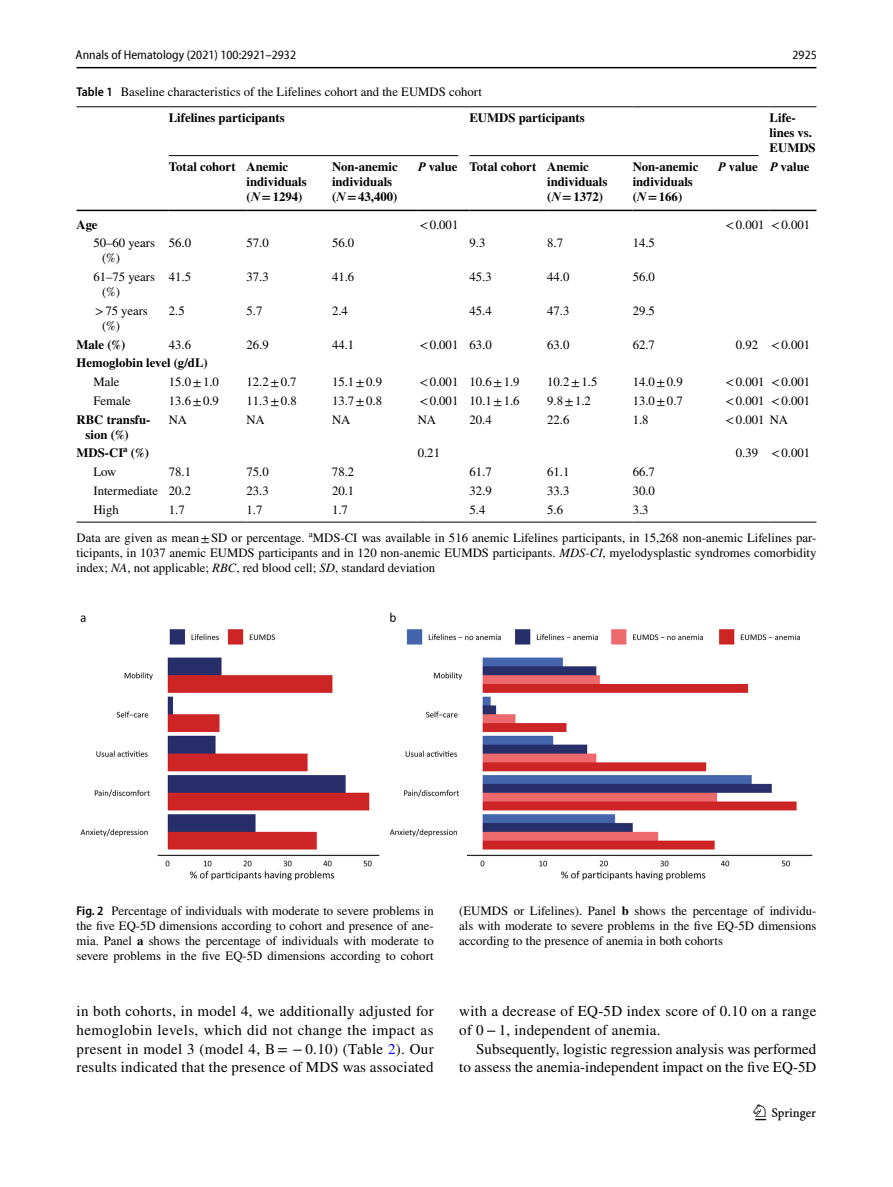
<style>
.page{position:relative;width:893px;height:1187px;background:#fff}
.page>*{position:absolute;margin:0;border:0;box-sizing:border-box;transform-origin:0 0}
.t1{font:22.5px "Springnew Regular 3";color:#000}
.t2{font:15px/18.8px "STIX";letter-spacing:.015em;color:#000;text-align:justify}
.t3{font:12.75px/15px "STIX";color:#000;text-align:justify}
.t4{font:700 12.75px/15px "STIX";color:#000}
.t5{font:semi-condensed 12.75px "Myriad Pro Unic";color:#000}
.s1{font-family:"Myriad Pro";font-weight:600;font-stretch:semi-condensed}
.s2{font-family:"Times New Roman";font-style:italic}
.s3{font-style:italic}
.s4{font-weight:700}
.s5{color:#00f}
</style>
<div class="page">
<hr style="left:77px;top:67px;width:739px;height:1px;background:#000">
<hr style="left:77px;top:106px;width:92px;height:1px;background:#000">
<hr style="left:169px;top:106px;width:77px;height:1px;background:#000">
<hr style="left:246px;top:106px;width:86px;height:1px;background:#000">
<hr style="left:332px;top:106px;width:86px;height:1px;background:#000">
<hr style="left:418px;top:106px;width:51px;height:1px;background:#000">
<hr style="left:469px;top:106px;width:78px;height:1px;background:#000">
<hr style="left:547px;top:106px;width:86px;height:1px;background:#000">
<hr style="left:633px;top:106px;width:85px;height:1px;background:#000">
<hr style="left:718px;top:106px;width:52px;height:1px;background:#000">
<hr style="left:770px;top:106px;width:46px;height:1px;background:#000">
<hr style="left:77px;top:210px;width:92px;height:1px;background:#000">
<hr style="left:169px;top:210px;width:77px;height:1px;background:#000">
<hr style="left:246px;top:210px;width:86px;height:1px;background:#000">
<hr style="left:332px;top:210px;width:86px;height:1px;background:#000">
<hr style="left:418px;top:210px;width:51px;height:1px;background:#000">
<hr style="left:469px;top:210px;width:78px;height:1px;background:#000">
<hr style="left:547px;top:210px;width:86px;height:1px;background:#000">
<hr style="left:633px;top:210px;width:85px;height:1px;background:#000">
<hr style="left:718px;top:210px;width:52px;height:1px;background:#000">
<hr style="left:770px;top:210px;width:46px;height:1px;background:#000">
<hr style="left:77px;top:521px;width:92px;height:1px;background:#000">
<hr style="left:169px;top:521px;width:77px;height:1px;background:#000">
<hr style="left:246px;top:521px;width:86px;height:1px;background:#000">
<hr style="left:332px;top:521px;width:86px;height:1px;background:#000">
<hr style="left:418px;top:521px;width:51px;height:1px;background:#000">
<hr style="left:469px;top:521px;width:78px;height:1px;background:#000">
<hr style="left:547px;top:521px;width:86px;height:1px;background:#000">
<hr style="left:633px;top:521px;width:85px;height:1px;background:#000">
<hr style="left:718px;top:521px;width:52px;height:1px;background:#000">
<hr style="left:770px;top:521px;width:46px;height:1px;background:#000">
<hr style="left:169px;top:155px;width:289px;height:1px;background:#000">
<hr style="left:469px;top:155px;width:289px;height:1px;background:#000">
<img style="left:81px;top:612px;width:731px;height:268px">
<p class="t5" style="left:76px;top:50px;width:222px">Annals of Hematology (2021) 100:2921–2932</p>
<p class="t5" style="left:793px;top:50px;width:26px">2925</p>
<p class="t3" style="left:77px;top:85px;width:407px"><span class="s1">Table 1</span> Baseline characteristics of the Lifelines cohort and the EUMDS cohort</p>
<p class="t4" style="left:169px;top:110px;width:117px">Lifelines participants</p>
<p class="t4" style="left:469px;top:110px;width:117px">EUMDS participants</p>
<p class="t4" style="left:770px;top:110px;width:48px">Life&shy;lines vs.<br>EUMDS</p>
<p class="t4" style="left:246px;top:159px;width:62px;text-indent:-78px">Total cohort Anemic individuals (<span class="s2">N</span>=1294)</p>
<p class="t4" style="left:332px;top:159px;width:67px">Non-anemic individuals (<span class="s2">N</span>=43,400)</p>
<p class="t4" style="left:547px;top:159px;width:62px;text-indent:-129px"><span class="s2">P</span> value Total cohort Anemic individuals (<span class="s2">N</span>=1372)</p>
<p class="t4" style="left:633px;top:159px;width:67px">Non-anemic individuals (<span class="s2">N</span>=166)</p>
<p class="t4" style="left:718px;top:159px;width:93px"><span class="s2">P</span> value <span class="s2">P</span> value</p>
<p class="t4" style="left:77px;top:217px;width:22px">Age</p>
<p class="t3" style="left:419px;top:218px;width:41px">&lt;0.001</p>
<p class="t3" style="left:725px;top:218px;width:86px">&lt;0.001 &lt;0.001</p>
<p class="t3" style="left:102px;top:236px;width:55px;text-indent:-9px">50–60 years (%)</p>
<p class="t3" style="left:169px;top:236px;width:24px">56.0</p>
<p class="t3" style="left:246px;top:236px;width:24px">57.0</p>
<p class="t3" style="left:332px;top:236px;width:24px">56.0</p>
<p class="t3" style="left:469px;top:236px;width:17px">9.3</p>
<p class="t3" style="left:547px;top:236px;width:17px">8.7</p>
<p class="t3" style="left:633px;top:236px;width:24px">14.5</p>
<p class="t3" style="left:102px;top:270px;width:55px;text-indent:-9px">61–75 years (%)</p>
<p class="t3" style="left:169px;top:270px;width:24px">41.5</p>
<p class="t3" style="left:246px;top:270px;width:24px">37.3</p>
<p class="t3" style="left:332px;top:270px;width:24px">41.6</p>
<p class="t3" style="left:469px;top:270px;width:24px">45.3</p>
<p class="t3" style="left:547px;top:270px;width:24px">44.0</p>
<p class="t3" style="left:633px;top:270px;width:24px">56.0</p>
<p class="t3" style="left:102px;top:304px;width:47px;text-indent:-7px">&gt;75 years (%)</p>
<p class="t3" style="left:169px;top:304px;width:17px">2.5</p>
<p class="t3" style="left:246px;top:304px;width:17px">5.7</p>
<p class="t3" style="left:332px;top:304px;width:17px">2.4</p>
<p class="t3" style="left:469px;top:304px;width:24px">45.4</p>
<p class="t3" style="left:547px;top:304px;width:24px">47.3</p>
<p class="t3" style="left:633px;top:304px;width:24px">29.5</p>
<p class="t4" style="left:77px;top:337px;width:50px">Male (%)</p>
<p class="t3" style="left:169px;top:337px;width:24px">43.6</p>
<p class="t3" style="left:246px;top:337px;width:24px">26.9</p>
<p class="t3" style="left:332px;top:337px;width:24px">44.1</p>
<p class="t3" style="left:419px;top:337px;width:74px">&lt;0.001 63.0</p>
<p class="t3" style="left:547px;top:337px;width:24px">63.0</p>
<p class="t3" style="left:633px;top:337px;width:24px">62.7</p>
<p class="t3" style="left:736px;top:337px;width:76px">0.92 &lt;0.001</p>
<p class="t4" style="left:77px;top:355px;width:133px">Hemoglobin level (g/dL)</p>
<p class="t3" style="left:93px;top:375px;width:28px">Male</p>
<p class="t3" style="left:169px;top:375px;width:52px">15.0±1.0</p>
<p class="t3" style="left:247px;top:375px;width:52px">12.2±0.7</p>
<p class="t3" style="left:332px;top:375px;width:52px">15.1±0.9</p>
<p class="t3" style="left:419px;top:375px;width:102px">&lt;0.001 10.6±1.9</p>
<p class="t3" style="left:547px;top:375px;width:52px">10.2±1.5</p>
<p class="t3" style="left:633px;top:375px;width:52px">14.0±0.9</p>
<p class="t3" style="left:726px;top:375px;width:86px">&lt;0.001 &lt;0.001</p>
<p class="t3" style="left:93px;top:394px;width:39px">Female</p>
<p class="t3" style="left:169px;top:394px;width:52px">13.6±0.9</p>
<p class="t3" style="left:247px;top:394px;width:52px">11.3±0.8</p>
<p class="t3" style="left:332px;top:394px;width:52px">13.7±0.8</p>
<p class="t3" style="left:419px;top:394px;width:102px">&lt;0.001 10.1±1.6</p>
<p class="t3" style="left:547px;top:394px;width:45px">9.8±1.2</p>
<p class="t3" style="left:633px;top:394px;width:52px">13.0±0.7</p>
<p class="t3" style="left:726px;top:394px;width:86px">&lt;0.001 &lt;0.001</p>
<p class="t4" style="left:86px;top:411px;width:66px;text-indent:-9px">RBC transfu&shy;sion (%)</p>
<p class="t3" style="left:169px;top:412px;width:20px">NA</p>
<p class="t3" style="left:247px;top:412px;width:20px">NA</p>
<p class="t3" style="left:332px;top:412px;width:20px">NA</p>
<p class="t3" style="left:418px;top:412px;width:20px">NA</p>
<p class="t3" style="left:469px;top:412px;width:24px">20.4</p>
<p class="t3" style="left:547px;top:412px;width:24px">22.6</p>
<p class="t3" style="left:633px;top:412px;width:17px">1.8</p>
<p class="t3" style="left:726px;top:412px;width:64px">&lt;0.001 NA</p>
<p class="t4" style="left:77px;top:445px;width:74px">MDS-CI<sup>a</sup> (%)</p>
<p class="t3" style="left:418px;top:446px;width:24px">0.21</p>
<p class="t3" style="left:736px;top:446px;width:76px">0.39 &lt;0.001</p>
<p class="t3" style="left:93px;top:465px;width:25px">Low</p>
<p class="t3" style="left:169px;top:465px;width:24px">78.1</p>
<p class="t3" style="left:246px;top:465px;width:24px">75.0</p>
<p class="t3" style="left:332px;top:465px;width:24px">78.2</p>
<p class="t3" style="left:469px;top:465px;width:24px">61.7</p>
<p class="t3" style="left:547px;top:465px;width:24px">61.1</p>
<p class="t3" style="left:633px;top:465px;width:24px">66.7</p>
<p class="t3" style="left:93px;top:484px;width:99px">Intermediate 20.2</p>
<p class="t3" style="left:246px;top:484px;width:24px">23.3</p>
<p class="t3" style="left:332px;top:484px;width:24px">20.1</p>
<p class="t3" style="left:469px;top:484px;width:24px">32.9</p>
<p class="t3" style="left:547px;top:484px;width:24px">33.3</p>
<p class="t3" style="left:633px;top:484px;width:24px">30.0</p>
<p class="t3" style="left:93px;top:502px;width:27px">High</p>
<p class="t3" style="left:169px;top:502px;width:17px">1.7</p>
<p class="t3" style="left:246px;top:502px;width:17px">1.7</p>
<p class="t3" style="left:332px;top:502px;width:17px">1.7</p>
<p class="t3" style="left:469px;top:502px;width:17px">5.4</p>
<p class="t3" style="left:547px;top:502px;width:17px">5.6</p>
<p class="t3" style="left:633px;top:502px;width:17px">3.3</p>
<p class="t3" style="left:77px;top:531px;width:741px">Data are given as mean±SD or percentage. <sup>a</sup>MDS-CI was available in 516 anemic Lifelines participants, in 15,268 non-anemic Lifelines par&shy;ticipants, in 1037 anemic EUMDS participants and in 120 non-anemic EUMDS participants. <span class="s3">MDS-CI</span>, myelodysplastic syndromes comorbidity index; <span class="s3">NA</span>, not applicable; <span class="s3">RBC</span>, red blood cell; <span class="s3">SD</span>, standard deviation</p>
<p class="t3" style="left:77px;top:904px;width:359px"><span class="s1">Fig. 2</span> Percentage of individuals with moderate to severe problems in the five EQ-5D dimensions according to cohort and presence of ane&shy;mia. Panel <span class="s4">a</span> shows the percentage of individuals with moderate to severe problems in the five EQ-5D dimensions according to cohort</p>
<p class="t3" style="left:459px;top:904px;width:359px">(EUMDS or Lifelines). Panel <span class="s4">b</span> shows the percentage of individu&shy;als with moderate to severe problems in the five EQ-5D dimensions according to the presence of anemia in both cohorts</p>
<p class="t2" style="left:77px;top:1002px;width:359px">in both cohorts, in model 4, we additionally adjusted for hemoglobin levels, which did not change the impact as present in model 3 (model 4, B= −0.10) (Table <span class="s5">2</span>). Our results indicated that the presence of MDS was associated</p>
<p class="t2" style="left:459px;top:1002px;width:359px">with a decrease of EQ-5D index score of 0.10 on a range of 0−1, independent of anemia.</p>
<p class="t2" style="left:459px;top:1040px;width:359px;text-align:right">Subsequently, logistic regression analysis was performed<br>to assess the anemia-independent impact on the five EQ-5D</p>
<h1 class="t1" style="left:755px;top:1104px;width:62px">1 3</h1>
</div>
